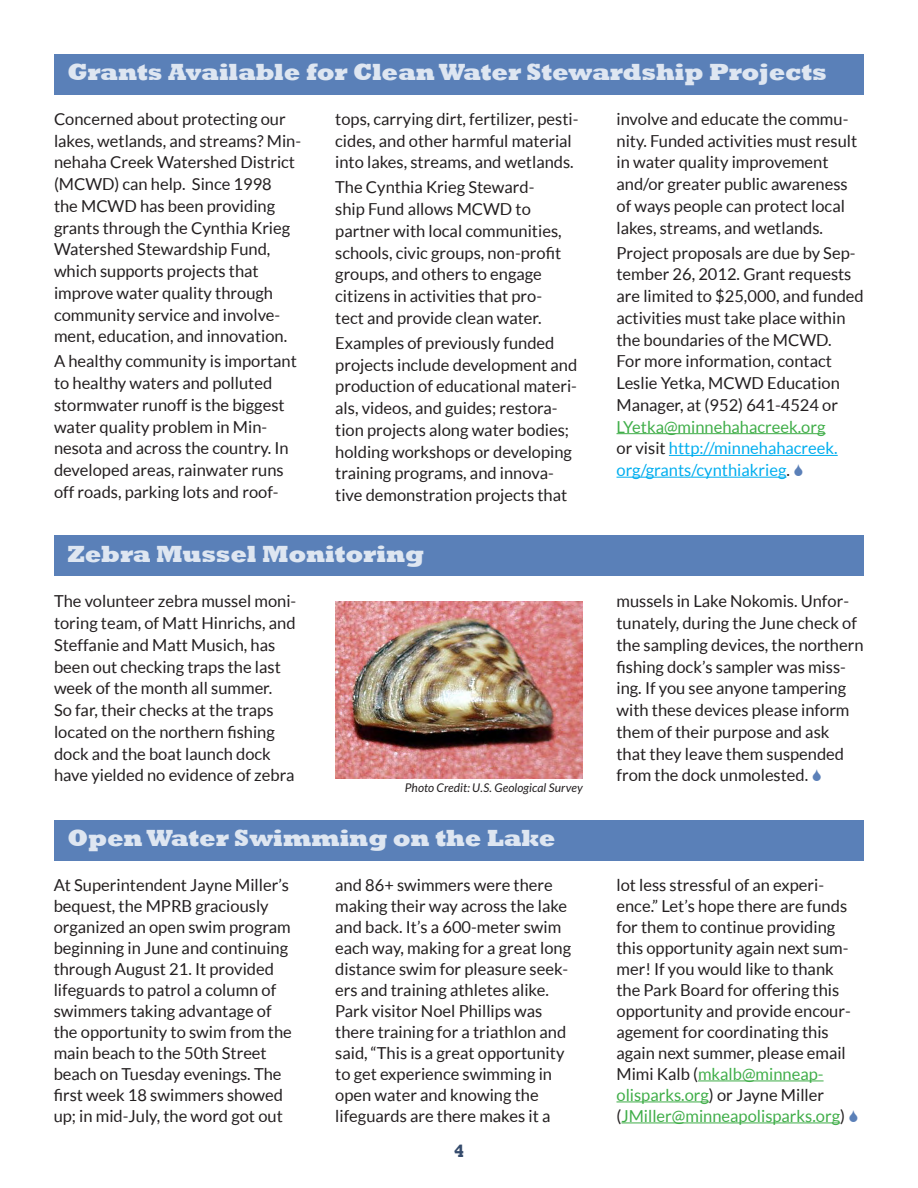
<style>
.page{position:relative;width:918px;height:1188px;background:#fff}
.page>*{position:absolute;margin:0;border:0;box-sizing:border-box;transform-origin:0 0}
.t1{font:800 24px "Rockwell";letter-spacing:-.01em;color:#dee6f1}
.Paragraph_Style_1{font:700 18px "Rockwell";color:#354b6c}
.Paragraph_Style_1-2{font:16.5px/21.8px "Lato";color:#231f20}
.Paragraph_Style_1-3{font:italic 12px "Lato";letter-spacing:.005em;color:#231f20}
.s1{color:#40ae49}
.s2{color:#00aeef}
</style>
<div class="page">
<div style="left:54px;top:54px;width:810px;height:40px;background:#5a80b8"></div>
<hr style="left:616px;top:433px;width:210px;height:1px;background:#40ae49">
<hr style="left:669px;top:455px;width:169px;height:1px;background:#00aeef">
<hr style="left:616px;top:477px;width:170px;height:1px;background:#00aeef">
<div style="left:54px;top:536px;width:810px;height:40px;background:#5a80b8"></div>
<img style="left:335px;top:602px;width:248px;height:176px">
<div style="left:54px;top:820px;width:810px;height:41px;background:#5a80b8"></div>
<hr style="left:698px;top:1080px;width:126px;height:1px;background:#40ae49">
<hr style="left:616px;top:1101px;width:93px;height:1px;background:#40ae49">
<hr style="left:621px;top:1122px;width:219px;height:1px;background:#40ae49">
<p class="t1" style="left:68px;top:58px;width:761px">Grants Available for Clean Water Stewardship Projects</p>
<p class="Paragraph_Style_1-2" style="left:54px;top:108px;width:249px">Concerned about protecting our lakes, wetlands, and streams? Min&shy;nehaha Creek Watershed District (MCWD) can help. Since 1998<br>the MCWD has been providing grants through the Cynthia Krieg<br>Watershed Stewardship Fund, which supports projects that improve water quality through community service and involve&shy;ment, education, and innovation.</p>
<p class="Paragraph_Style_1-2" style="left:54px;top:350px;width:244px">A healthy community is important to healthy waters and polluted stormwater runoff is the biggest water quality problem in Min&shy;nesota and across the country. In developed areas, rainwater runs off roads, parking lots and roof-</p>
<p class="Paragraph_Style_1-2" style="left:335px;top:108px;width:245px">tops, carrying dirt, fertilizer, pesti&shy;cides, and other harmful material into lakes, streams, and wetlands.</p>
<p class="Paragraph_Style_1-2" style="left:335px;top:176px;width:228px">The Cynthia Krieg Steward&shy;ship Fund allows MCWD to partner with local communities, schools, civic groups, non-profit groups, and others to engage citizens in activities that pro&shy;tect and provide clean water.</p>
<p class="Paragraph_Style_1-2" style="left:335px;top:332px;width:244px">Examples of previously funded projects include development and production of educational materi&shy;als, videos, and guides; restora&shy;tion projects along water bodies; holding workshops or developing training programs, and innova&shy;tive demonstration projects that</p>
<p class="Paragraph_Style_1-2" style="left:616px;top:108px;width:242px">involve and educate the commu&shy;nity. Funded activities must result in water quality improvement and/or greater public awareness of ways people can protect local lakes, streams, and wetlands.</p>
<p class="Paragraph_Style_1-2" style="left:616px;top:242px;width:249px">Project proposals are due by Sep&shy;tember 26, 2012. Grant requests are limited to $25,000, and funded activities must take place within the boundaries of the MCWD.<br>For more information, contact<br>Leslie Yetka, MCWD Education<br>Manager, at (952) 641-4524 or<br><span class="s1">LYetka@minnehahacreek.org<br></span>or visit <span class="s2">http://minnehahacreek. org/grants/cynthiakrieg</span>.</p>
<p class="t1" style="left:68px;top:540px;width:358px">Zebra Mussel Monitoring</p>
<p class="Paragraph_Style_1-2" style="left:54px;top:590px;width:244px">The volunteer zebra mussel moni&shy;toring team, of Matt Hinrichs, and<br>Steffanie and Matt Musich, has been out checking traps the last week of the month all summer.<br>So far, their checks at the traps located on the northern fishing dock and the boat launch dock have yielded no evidence of zebra</p>
<p class="Paragraph_Style_1-2" style="left:616px;top:590px;width:249px">mussels in Lake Nokomis. Unfor&shy;tunately, during the June check of the sampling devices, the northern fishing dock’s sampler was miss&shy;ing. If you see anyone tampering with these devices please inform them of their purpose and ask<br>that they leave them suspended from the dock unmolested.</p>
<p class="Paragraph_Style_1-3" style="left:405px;top:781px;width:179px">Photo Credit: U.S. Geological Survey</p>
<p class="t1" style="left:68px;top:825px;width:489px">Open Water Swimming on the Lake</p>
<p class="Paragraph_Style_1-2" style="left:54px;top:874px;width:240px;line-height:21px">At Superintendent Jayne Miller’s bequest, the MPRB graciously organized an open swim program beginning in June and continuing through August 21. It provided lifeguards to patrol a column of swimmers taking advantage of the opportunity to swim from the main beach to the 50th Street beach on Tuesday evenings. The first week 18 swimmers showed up; in mid-July, the word got out</p>
<p class="Paragraph_Style_1-2" style="left:335px;top:874px;width:237px;line-height:21px">and 86+ swimmers were there making their way across the lake and back. It’s a 600-meter swim each way, making for a great long distance swim for pleasure seek&shy;ers and training athletes alike.<br>Park visitor Noel Phillips was there training for a triathlon and said, “This is a great opportunity to get experience swimming in open water and knowing the lifeguards are there makes it a</p>
<p class="Paragraph_Style_1-2" style="left:616px;top:874px;width:236px;line-height:21px">lot less stressful of an experi&shy;ence.” Let’s hope there are funds for them to continue providing this opportunity again next sum&shy;mer! If you would like to thank the Park Board for offering this opportunity and provide encour&shy;agement for coordinating this again next summer, please email<br>Mimi Kalb (<span class="s1">mkalb@minneap&shy;olisparks.org</span>) or Jayne Miller (<span class="s1">JMiller@minneapolisparks.org</span>)</p>
<p class="Paragraph_Style_1" style="left:454px;top:1140px;width:11px">4</p>
</div>
